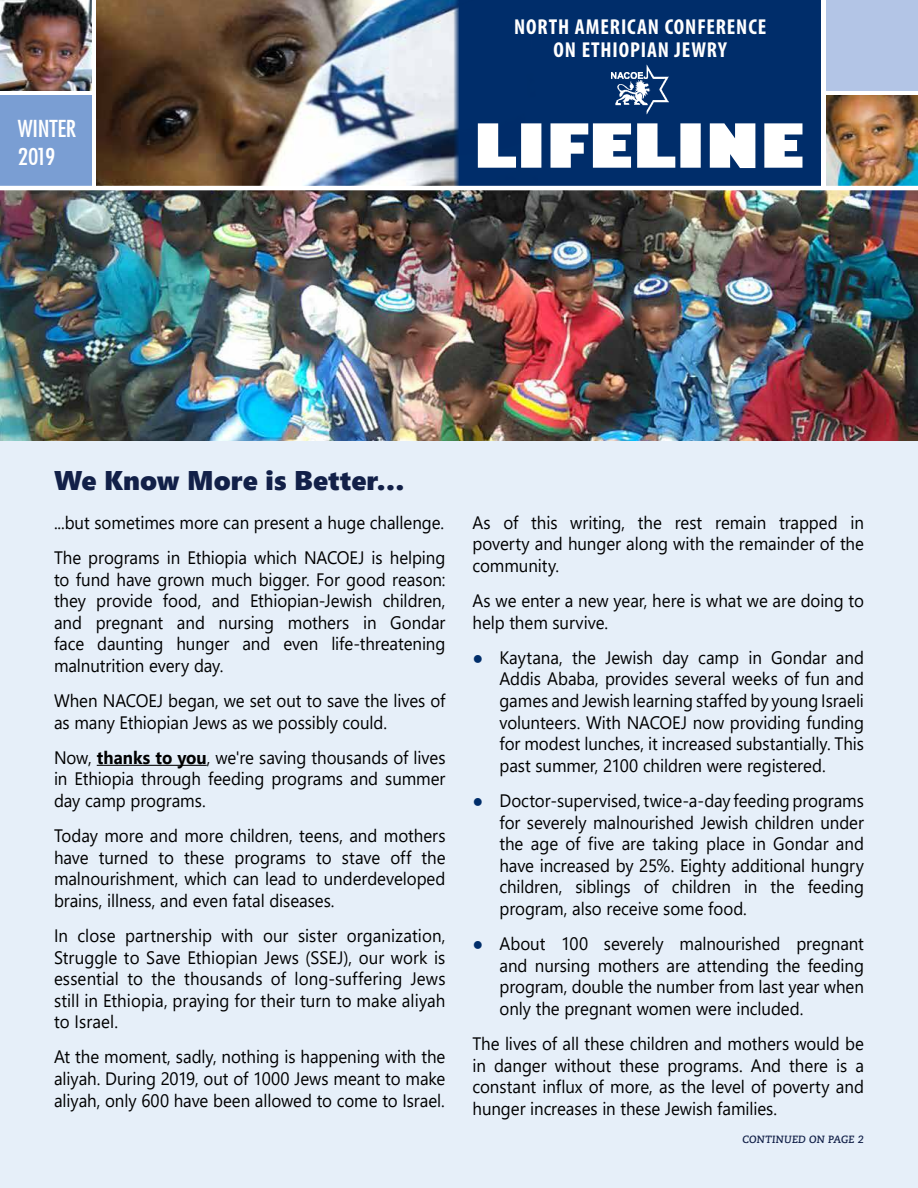
<style>
.page{position:relative;width:918px;height:1188px;background:#fff}
.page>*{position:absolute;margin:0;border:0;box-sizing:border-box;transform-origin:0 0}
.t1{font:27px "Segoe UI Black";letter-spacing:.005em;color:#122048}
.t2{font:500 condensed 22.95px/27.8px "Futura";letter-spacing:-.01em;color:#fff;scale:1.1 1}
.t3{font:700 condensed 21.6px/22.5px "Myriad Pro";letter-spacing:.04em;color:#fff;text-align:center}
.t4{font:18px/21.6px "Segoe UI";letter-spacing:-.005em;color:#000;text-align:justify;scale:.94 1}
.t5{font:italic 700 10.5px "Caecilia LT Std";letter-spacing:.015em;color:#122048}
.s1{font-weight:700}
.s2{color:#002d6a}
</style>
<div class="page">
<div style="left:0;top:421px;width:918px;height:767px;background:#e6eff9"></div>
<hr style="left:97px;top:765px;width:110px;height:1px;background:#000">
<img style="left:0;top:190px;width:918px;height:251px">
<img style="left:827px;top:95px;width:91px;height:91px">
<div style="left:97px;top:0;width:724px;height:186px;background:#002d6a"></div>
<img style="left:97px;top:0;width:441px;height:186px">
<div style="left:0;top:95px;width:91px;height:90px;background:#7a9ed3"></div>
<img style="left:0;top:0;width:91px;height:91px">
<div style="left:827px;top:0;width:91px;height:91px;background:#b3c5e6"></div>
<svg style="left:478px;top:123px;width:324px;height:45px"></svg>
<img style="left:612px;top:64px;width:56px;height:50px">
<p class="t2" style="left:18px;top:114px;width:55px">WINTER<br>2019</p>
<p class="t3" style="left:514px;top:15px;width:254px">NORTH AMERICAN CONFERENCE<br>ON ETHIOPIAN JEWRY</p>
<h1 class="t1" style="left:54px;top:460px;width:352px">We Know More is Better…</h1>
<p class="t4" style="left:54px;top:503px;width:418px;line-height:35.1px">...but sometimes more can present a huge challenge.<br>The programs in Ethiopia which NACOEJ is helping</p>
<p class="t4" style="left:54px;top:567px;width:418px">to fund have grown much bigger. For good reason: they provide food, and Ethiopian-Jewish children, and pregnant and nursing mothers in Gondar face daunting hunger and even life-threatening malnutrition every day.</p>
<p class="t4" style="left:54px;top:688px;width:418px">When NACOEJ began, we set out to save the lives of as many Ethiopian Jews as we possibly could.</p>
<p class="t4" style="left:54px;top:745px;width:418px">Now, <span class="s1">thanks to you</span>, we're saving thousands of lives in Ethiopia through feeding programs and summer day camp programs.</p>
<p class="t4" style="left:54px;top:823px;width:418px">Today more and more children, teens, and mothers have turned to these programs to stave off the malnourishment, which can lead to underdeveloped brains, illness, and even fatal diseases.</p>
<p class="t4" style="left:54px;top:923px;width:418px">In close partnership with our sister organization, Struggle to Save Ethiopian Jews (SSEJ), our work is essential to the thousands of long-suffering Jews still in Ethiopia, praying for their turn to make aliyah to Israel.</p>
<p class="t4" style="left:54px;top:1045px;width:418px">At the moment, sadly, nothing is happening with the aliyah. During 2019, out of 1000 Jews meant to make aliyah, only 600 have been allowed to come to Israel.</p>
<p class="t4" style="left:472px;top:510px;width:418px">As of this writing, the rest remain trapped in poverty and hunger along with the remainder of the community.</p>
<p class="t4" style="left:472px;top:588px;width:418px">As we enter a new year, here is what we are doing to help them survive.</p>
<p class="t4" style="left:499px;top:645px;width:389px;text-indent:-27px"><span class="s2">●</span> Kaytana, the Jewish day camp in Gondar and Addis Ababa, provides several weeks of fun and games and Jewish learning staffed by young Israeli volunteers. With NACOEJ now providing funding for modest lunches, it increased substantially. This past summer, 2100 children were registered.</p>
<p class="t4" style="left:499px;top:788px;width:389px;text-indent:-27px"><span class="s2">●</span> Doctor-supervised, twice-a-day feeding programs for severely malnourished Jewish children under the age of five are taking place in Gondar and have increased by 25%. Eighty additional hungry children, siblings of children in the feeding program, also receive some food.</p>
<p class="t4" style="left:499px;top:931px;width:389px;text-indent:-27px"><span class="s2">●</span> About 100 severely malnourished pregnant and nursing mothers are attending the feeding program, double the number from last year when only the pregnant women were included.</p>
<p class="t4" style="left:472px;top:1031px;width:418px">The lives of all these children and mothers would be in danger without these programs. And there is a constant influx of more, as the level of poverty and hunger increases in these Jewish families.</p>
<p class="t5" style="left:742px;top:1133px;width:123px">CONTINUED ON PAGE 2</p>
</div>
